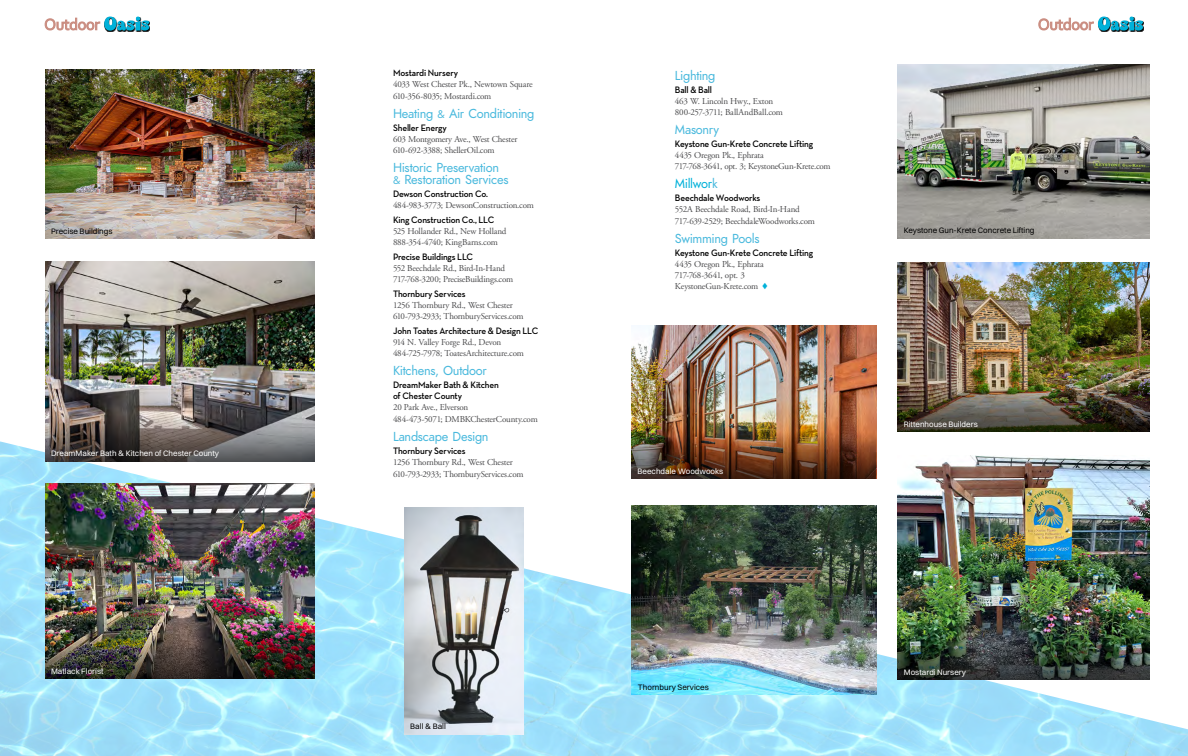
<style>
.page{position:relative;width:1188px;height:756px;background:#fff}
.page>*{position:absolute;margin:0;border:0;box-sizing:border-box;transform-origin:0 0}
.Section_Header{font:13px/12px "Jost";letter-spacing:-.025em;color:#49b9dd}
.Business_address_inf{font:13px "Jost";letter-spacing:-.02em;color:#49b9dd}
.Section_Header-2{font:13px "Jost";letter-spacing:-.025em;color:#00b1d9}
.Business_name{font:600 9.5px "Neutra Text TF";letter-spacing:-.02em;color:#000;scale:.96 1}
.Business_address_inf-2{font:9px/12px "Adobe Garamond";letter-spacing:-.025em;color:#48484a}
.Caption_photo_WHITE{font:8px "Switzer";color:#fff}
.Caption_photo{font:8px "Switzer";color:#000}
.s1{font-size:11px}
.s2{color:#49b9dd}
</style>
<div class="page">
<img style="left:0;top:441px;width:1188px;height:315px">
<svg style="left:1039px;top:17px;width:104px;height:14px"></svg>
<img style="left:898px;top:64px;width:252px;height:174px">
<img style="left:631px;top:505px;width:245px;height:190px">
<img style="left:898px;top:262px;width:252px;height:123px">
<img style="left:898px;top:385px;width:252px;height:47px">
<img style="left:898px;top:455px;width:252px;height:178px">
<img style="left:898px;top:633px;width:252px;height:47px">
<img style="left:631px;top:325px;width:245px;height:107px">
<img style="left:631px;top:432px;width:245px;height:47px">
<img style="left:45px;top:69px;width:270px;height:170px">
<img style="left:404px;top:508px;width:120px;height:226px">
<img style="left:45px;top:261px;width:270px;height:153px">
<svg style="left:45px;top:414px;width:270px;height:47px;background:#635d5b"></svg>
<img style="left:45px;top:483px;width:270px;height:149px">
<img style="left:45px;top:632px;width:270px;height:47px">
<svg style="left:45px;top:17px;width:104px;height:14px"></svg>
<p class="Caption_photo" style="left:51px;top:226px;width:63px">Precise Buildings</p>
<p class="Caption_photo_WHITE" style="left:51px;top:449px;width:170px">DreamMaker Bath &amp; Kitchen of Chester County</p>
<p class="Caption_photo_WHITE" style="left:51px;top:666px;width:54px">Matlack Florist</p>
<p class="Business_name" style="left:393px;top:67px;width:69px">Mostardi Nursery</p>
<p class="Business_address_inf-2" style="left:393px;top:78px;width:141px">4033 West Chester Pk., Newtown Square<br>610-356-8035; Mostardi.com</p>
<p class="Section_Header" style="left:393px;top:107px;width:143px">Heating <span class="s1">&amp;</span> Air Conditioning</p>
<p class="Business_name" style="left:393px;top:122px;width:58px">Sheller Energy</p>
<p class="Business_address_inf-2" style="left:393px;top:133px;width:126px">603 Montgomery Ave., West Chester</p>
<p class="Business_address_inf-2" style="left:393px;top:144px;width:103px">610-692-3388; ShellerOil.com</p>
<p class="Section_Header" style="left:393px;top:161px;width:117px">Historic Preservation <span class="s1">&amp;</span> Restoration Services</p>
<p class="Business_name" style="left:393px;top:188px;width:101px">Dewson Construction Co.</p>
<p class="Business_address_inf-2" style="left:393px;top:199px;width:142px">484-983-3773; DewsonConstruction.com</p>
<p class="Business_name" style="left:393px;top:214px;width:107px">King Construction Co., LLC</p>
<p class="Business_address_inf-2" style="left:393px;top:225px;width:115px">525 Hollander Rd., New Holland</p>
<p class="Business_address_inf-2" style="left:393px;top:236px;width:106px">888-354-4740; KingBarns.com</p>
<p class="Business_name" style="left:393px;top:251px;width:85px">Precise Buildings LLC</p>
<p class="Business_address_inf-2" style="left:393px;top:262px;width:114px">552 Beechdale Rd., Bird-In-Hand</p>
<p class="Business_address_inf-2" style="left:393px;top:273px;width:122px">717-768-3200; PreciseBuildings.com</p>
<p class="Business_name" style="left:393px;top:288px;width:77px">Thornbury Services</p>
<p class="Business_address_inf-2" style="left:393px;top:299px;width:121px">1256 Thornbury Rd., West Chester</p>
<p class="Business_address_inf-2" style="left:393px;top:310px;width:132px">610-793-2933; ThornburyServices.com</p>
<p class="Business_name" style="left:393px;top:325px;width:153px">John Toates Architecture &amp; Design LLC</p>
<p class="Business_address_inf-2" style="left:393px;top:336px;width:110px">914 N. Valley Forge Rd., Devon</p>
<p class="Business_address_inf-2" style="left:393px;top:347px;width:132px">484-725-7978; ToatesArchitecture.com</p>
<p class="Business_address_inf" style="left:393px;top:361px;width:96px">Kitchens, Outdoor</p>
<p class="Business_name" style="left:393px;top:379px;width:112px">DreamMaker Bath &amp; Kitchen</p>
<p class="Business_name" style="left:393px;top:390px;width:73px">of Chester County</p>
<p class="Business_address_inf-2" style="left:393px;top:401px;width:77px">20 Park Ave., Elverson</p>
<p class="Business_address_inf-2" style="left:393px;top:413px;width:146px">484-473-5071; DMBKChesterCounty.com</p>
<p class="Business_address_inf" style="left:393px;top:427px;width:97px">Landscape Design</p>
<p class="Business_name" style="left:393px;top:445px;width:77px">Thornbury Services</p>
<p class="Business_address_inf-2" style="left:393px;top:456px;width:121px">1256 Thornbury Rd., West Chester</p>
<p class="Business_address_inf-2" style="left:393px;top:468px;width:132px">610-793-2933; ThornburyServices.com</p>
<p class="Caption_photo" style="left:410px;top:722px;width:37px">Ball &amp; Ball</p>
<p class="Section_Header" style="left:675px;top:69px;width:42px">Lighting</p>
<p class="Business_name" style="left:675px;top:84px;width:40px">Ball &amp; Ball</p>
<p class="Business_address_inf-2" style="left:675px;top:95px;width:100px">463 W. Lincoln Hwy., Exton</p>
<p class="Business_address_inf-2" style="left:675px;top:106px;width:110px">800-257-3711; BallAndBall.com</p>
<p class="Section_Header" style="left:675px;top:123px;width:46px">Masonry</p>
<p class="Business_name" style="left:675px;top:138px;width:146px">Keystone Gun-Krete Concrete Lifting</p>
<p class="Business_address_inf-2" style="left:675px;top:149px;width:90px">4435 Oregon Pk., Ephrata</p>
<p class="Business_address_inf-2" style="left:675px;top:160px;width:157px">717-768-3641, opt. 3; KeystoneGun-Krete.com</p>
<p class="Section_Header-2" style="left:675px;top:174px;width:44px">Millwor<span class="s2">k</span></p>
<p class="Business_name" style="left:675px;top:192px;width:91px">Beechdale Woodworks</p>
<p class="Business_address_inf-2" style="left:675px;top:203px;width:126px">552A Beechdale Road, Bird-In-Hand</p>
<p class="Business_address_inf-2" style="left:675px;top:215px;width:142px">717-639-2529; BeechdaleWoodworks.com</p>
<p class="Section_Header" style="left:675px;top:232px;width:86px">Swimming Pools</p>
<p class="Business_name" style="left:675px;top:247px;width:146px">Keystone Gun-Krete Concrete Lifting</p>
<p class="Business_address_inf-2" style="left:675px;top:258px;width:90px">4435 Oregon Pk., Ephrata</p>
<p class="Business_address_inf-2" style="left:675px;top:269px;width:71px">717-768-3641, opt. 3</p>
<p class="Business_address_inf-2" style="left:675px;top:280px;width:85px">KeystoneGun-Krete.com</p>
<p class="Caption_photo_WHITE" style="left:637px;top:466px;width:87px">Beechdale Woodwooks</p>
<p class="Caption_photo" style="left:904px;top:226px;width:132px">Keystone Gun-Krete Concrete Lifting</p>
<p class="Caption_photo_WHITE" style="left:904px;top:419px;width:76px">Rittenhouse Builders</p>
<p class="Caption_photo" style="left:638px;top:682px;width:73px">Thornbury Services</p>
<p class="Caption_photo_WHITE" style="left:904px;top:667px;width:64px">Mostardi Nursery</p>
</div>
